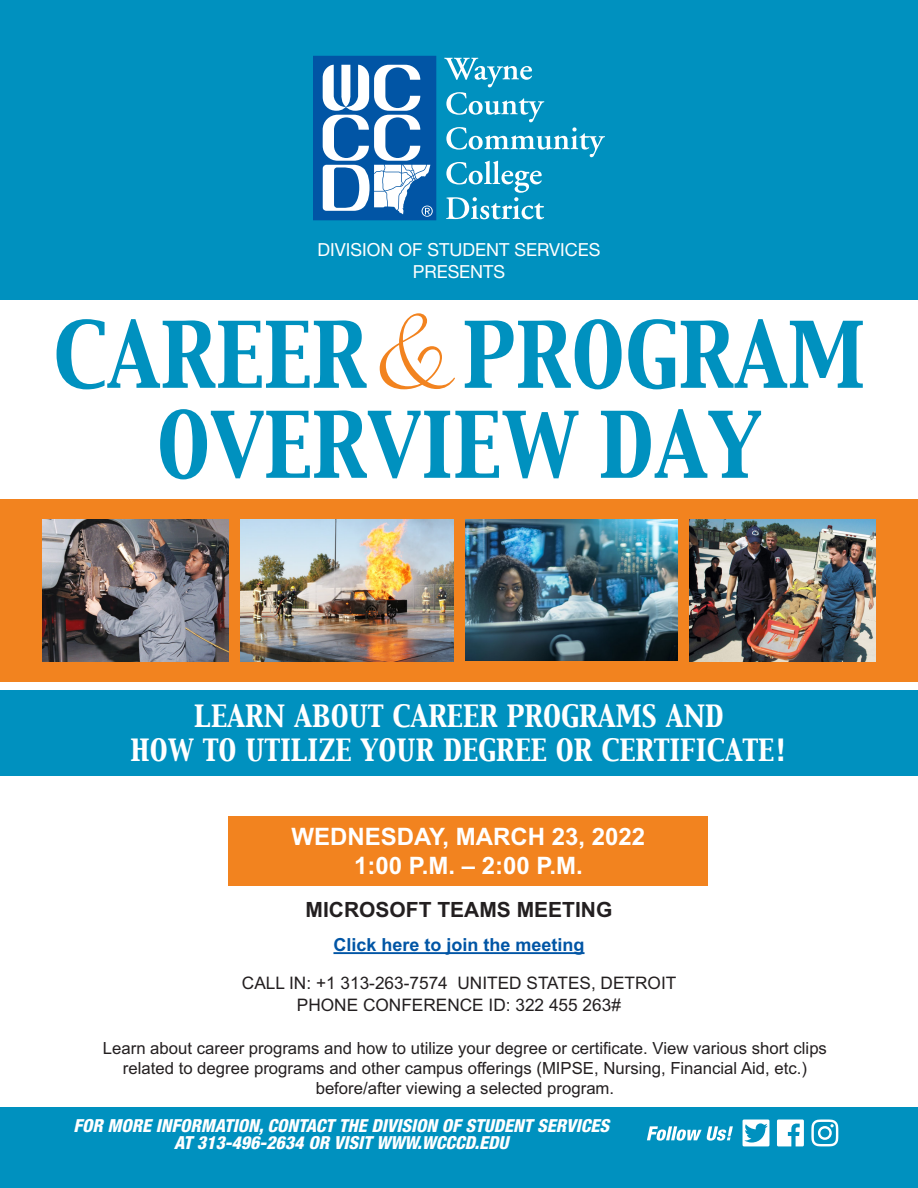
<style>
.page{position:relative;width:918px;height:1188px;background:#fff}
.page>*{position:absolute;margin:0;border:0;box-sizing:border-box;transform-origin:0 0}
.t1{font:80.4px/90px "Capitals";color:#0091bf;text-align:center}
.t2{font:27px/33.9px "Capitals";color:#fff;text-align:center}
.t3{font:700 24px/28.8px "Arial";color:#fff;text-align:center}
.t4{font:700 21px "Arial";color:#231f20}
.t5{font:italic 800 condensed 18px/16.8px "Helvetica Neue";color:#fff;text-align:center}
.t6{font:18px/21.6px "Helvetica Neue";color:#fff;text-align:center}
.t7{font:700 18px "Arial";color:#0155a5}
.t8{font:17.25px/21.3px "Arial";color:#231f20;text-align:center}
.t9{font:16.8px/20.1px "Arial";color:#231f20;text-align:center}
.s1{font-family:"Savoye Let Plain";font-size:120.45px;color:#f2831f}
</style>
<div class="page">
<div style="left:0;top:0;width:918px;height:300px;background:#0091bf"></div>
<div style="left:0;top:499px;width:918px;height:183px;background:#f2831f"></div>
<div style="left:314px;top:56px;width:122px;height:164px;background:#0155a5"></div>
<div style="left:313px;top:56px;width:123px;height:164px;border:1px solid #0155a5"></div>
<svg style="left:444px;top:58px;width:161px;height:161px"></svg>
<svg style="left:323px;top:65px;width:110px;height:152px"></svg>
<img style="left:42px;top:520px;width:187px;height:141px">
<img style="left:465px;top:520px;width:213px;height:141px">
<img style="left:689px;top:520px;width:187px;height:141px">
<img style="left:240px;top:520px;width:213px;height:141px">
<div style="left:0;top:690px;width:918px;height:85px;background:#0091bf"></div>
<div style="left:0;top:1108px;width:918px;height:80px;background:#0091bf"></div>
<svg style="left:777px;top:1120px;width:27px;height:26px"></svg>
<svg style="left:743px;top:1120px;width:26px;height:26px"></svg>
<svg style="left:811px;top:1119px;width:27px;height:27px"></svg>
<svg style="left:647px;top:1126px;width:86px;height:15px"></svg>
<hr style="left:333px;top:952px;width:252px;height:2px;background:#0155a5">
<div style="left:229px;top:817px;width:479px;height:69px;background:#f2831f"></div>
<p class="t6" style="left:318px;top:241px;width:284px">DIVISION OF STUDENT SERVICES<br>PRESENTS</p>
<h1 class="t1" style="left:53px;top:315px;width:813px">CAREER <span class="s1">&amp;</span>PROGRAM<br>OVERVIEW DAY</h1>
<h2 class="t2" style="left:131px;top:701px;width:658px">LEARN ABOUT CAREER PROGRAMS AND<br>HOW TO UTILIZE YOUR DEGREE OR CERTIFICATE!</h2>
<h3 class="t3" style="left:291px;top:822px;width:355px">WEDNESDAY, MARCH 23, 2022<br>1:00 P.M. – 2:00 P.M.</h3>
<p class="t4" style="left:306px;top:898px;width:308px">MICROSOFT TEAMS MEETING</p>
<p class="t7" style="left:333px;top:934px;width:253px">Click here to join the meeting</p>
<p class="t8" style="left:242px;top:974px;width:436px">CALL IN: +1 313-263-7574 UNITED STATES, DETROIT<br>PHONE CONFERENCE ID: 322 455 263#</p>
<p class="t9" style="left:103px;top:1040px;width:726px">Learn about career programs and how to utilize your degree or certificate. View various short clips related to degree programs and other campus offerings (MIPSE, Nursing, Financial Aid, etc.) before/after viewing a selected program.</p>
<p class="t5" style="left:74px;top:1119px;width:541px">FOR MORE INFORMATION,CONTACT THE DIVISION OF STUDENT SERVICES<br>AT 313-496-2634 OR VISIT WWW.WCCCD.EDU</p>
</div>
